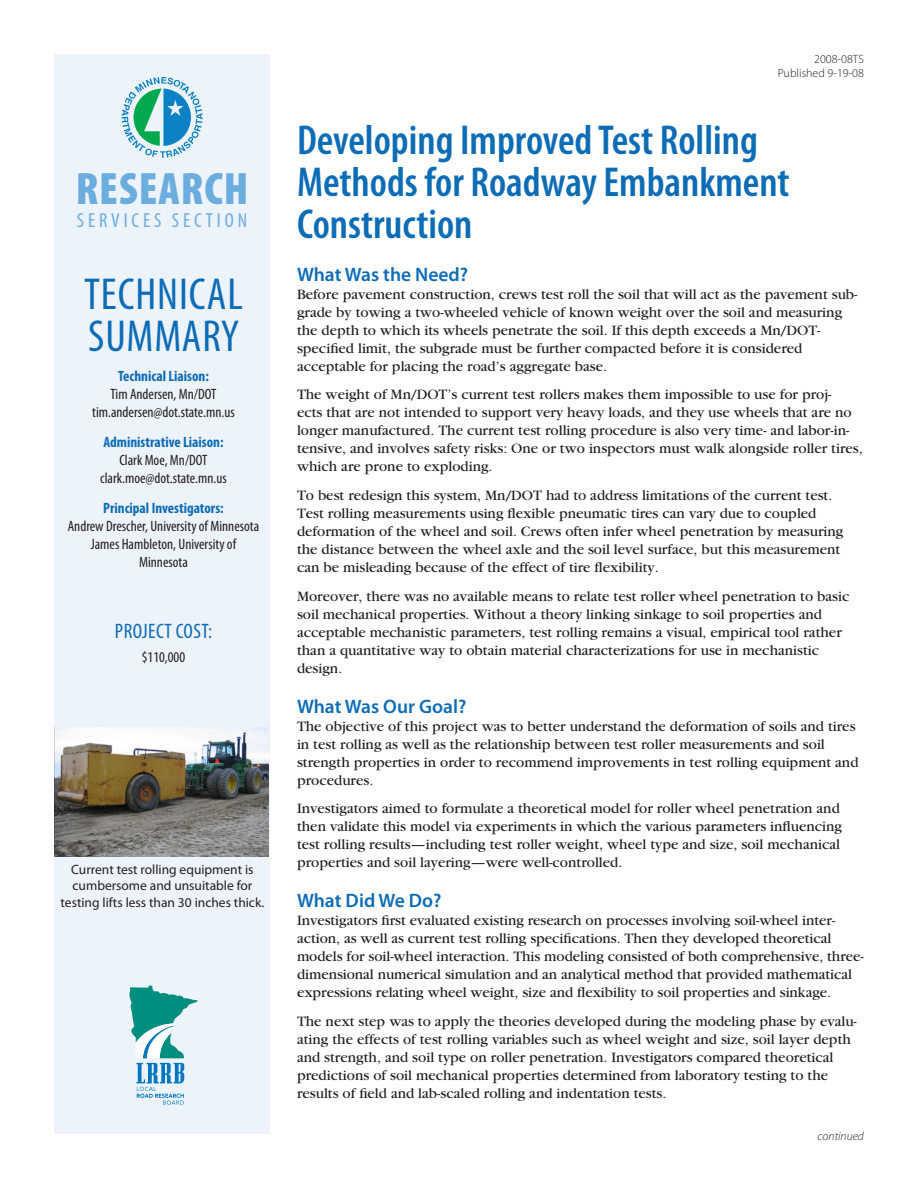
<style>
.page{position:relative;width:918px;height:1188px;background:#fff}
.page>*{position:absolute;margin:0;border:0;box-sizing:border-box;transform-origin:0 0}
.t1{font:900 condensed 45.75px "Myriad Pro";letter-spacing:.02em;color:#6caddf}
.t2{font:condensed 45px "Myriad Pro";letter-spacing:.02em;color:#0d6cb6}
.t3{font:600 condensed 42px/42px "Myriad Pro";color:#0d6cb6}
.Project_Cost__blue{font:condensed 21px "Myriad Pro";letter-spacing:.02em;color:#0d6cb6}
.t4{font:condensed 20.25px "Myriad Pro";letter-spacing:.19em;color:#6caddf}
.Subhead{font:600 19.5px "Myriad Pro";color:#0d6cb6}
.Body_Copy{font:15px/18px "Garamond";color:#231f20}
.Sidebar_page_1_name{font:condensed 15px/18px "Myriad Pro";color:#231f20;text-align:center}
.Sidebar_page_1_blue{font:700 condensed 15px "Myriad Pro";color:#0d6cb6}
.Project_cost_figure{font:condensed 15px "Myriad Pro";color:#231f20}
.Caption_centered{font:13.5px/16.2px "Myriad Pro";color:#231f20;text-align:center}
.Upper_right_page_1_t{font:300 12px "Myriad Pro";color:#231f20}
.t5{font:italic 300 12px "Myriad Pro";color:#231f20}
</style>
<div class="page">
<div style="left:54px;top:54px;width:216px;height:1080px;background:#edf3fa"></div>
<img style="left:54px;top:728px;width:215px;height:128px">
<svg style="left:122px;top:77px;width:81px;height:81px"></svg>
<svg style="left:129px;top:986px;width:68px;height:119px"></svg>
<p class="t1" style="left:76px;top:160px;width:174px">RESEARCH</p>
<p class="t4" style="left:77px;top:208px;width:172px">Services section</p>
<p class="t2" style="left:84px;top:267px;width:160px">Technical</p>
<p class="t2" style="left:88px;top:309px;width:152px">Summary</p>
<p class="Sidebar_page_1_blue" style="left:118px;top:367px;width:92px">Technical Liaison:</p>
<p class="Sidebar_page_1_name" style="left:92px;top:385px;width:144px">Tim Andersen, Mn/DOT tim.andersen@dot.state.mn.us</p>
<p class="Sidebar_page_1_blue" style="left:103px;top:433px;width:122px">Administrative Liaison:</p>
<p class="Sidebar_page_1_name" style="left:100px;top:451px;width:128px">Clark Moe, Mn/DOT clark.moe@dot.state.mn.us</p>
<p class="Sidebar_page_1_blue" style="left:103px;top:499px;width:122px">Principal Investigators:</p>
<p class="Sidebar_page_1_name" style="left:68px;top:517px;width:193px">Andrew Drescher, University of Minnesota</p>
<p class="Sidebar_page_1_name" style="left:91px;top:535px;width:147px">James Hambleton, University of<br>Minnesota</p>
<p class="Project_Cost__blue" style="left:115px;top:619px;width:99px">Proj ect cost:</p>
<p class="Project_cost_figure" style="left:142px;top:648px;width:45px">$110,000</p>
<p class="Caption_centered" style="left:61px;top:861px;width:205px">Current test rolling equipment is cumbersome and unsuitable for testing lifts less than 30 inches thick.</p>
<p class="Upper_right_page_1_t" style="left:814px;top:52px;width:51px">2008-08TS</p>
<p class="Upper_right_page_1_t" style="left:778px;top:65px;width:88px">Published 9-19-08</p>
<p class="t3" style="left:297px;top:119px;width:494px">Developing Improved Test Rolling<br>Methods for Roadway Embankment<br>Construction</p>
<p class="Subhead" style="left:297px;top:262px;width:173px">What Was the Need?</p>
<p class="Body_Copy" style="left:297px;top:285px;width:562px">Before pavement construction, crews test roll the soil that will act as the pavement sub&shy;grade by towing a two-wheeled vehicle of known weight over the soil and measuring the depth to which its wheels penetrate the soil. If this depth exceeds a Mn/DOT&shy;specified limit, the subgrade must be further compacted before it is considered acceptable for placing the road’s aggregate base.</p>
<p class="Body_Copy" style="left:297px;top:386px;width:567px">The weight of Mn/DOT’s current test rollers makes them impossible to use for proj-<br>ects that are not intended to support very heavy loads, and they use wheels that are no longer manufactured. The current test rolling procedure is also very time- and labor-in&shy;tensive, and involves safety risks: One or two inspectors must walk alongside roller tires, which are prone to exploding.</p>
<p class="Body_Copy" style="left:297px;top:487px;width:548px">To best redesign this system, Mn/DOT had to address limitations of the current test.<br>Test rolling measurements using flexible pneumatic tires can vary due to coupled deformation of the wheel and soil. Crews often infer wheel penetration by measuring the distance between the wheel axle and the soil level surface, but this measurement can be misleading because of the effect of tire flexibility.</p>
<p class="Body_Copy" style="left:297px;top:588px;width:554px">Moreover, there was no available means to relate test roller wheel penetration to basic soil mechanical properties. Without a theory linking sinkage to soil properties and acceptable mechanistic parameters, test rolling remains a visual, empirical tool rather than a quantitative way to obtain material characterizations for use in mechanistic design.</p>
<p class="Subhead" style="left:297px;top:694px;width:171px">What Was Our Goal?</p>
<p class="Body_Copy" style="left:297px;top:717px;width:563px">The objective of this project was to better understand the deformation of soils and tires in test rolling as well as the relationship between test roller measurements and soil strength properties in order to recommend improvements in test rolling equipment and procedures.</p>
<p class="Body_Copy" style="left:297px;top:800px;width:547px">Investigators aimed to formulate a theoretical model for roller wheel penetration and then validate this model via experiments in which the various parameters influencing test rolling results—including test roller weight, wheel type and size, soil mechanical properties and soil layering—were well-controlled.</p>
<p class="Subhead" style="left:297px;top:888px;width:146px">What Did We Do?</p>
<p class="Body_Copy" style="left:297px;top:912px;width:568px">Investigators first evaluated existing research on processes involving soil-wheel inter&shy;action, as well as current test rolling specifications. Then they developed theoretical models for soil-wheel interaction. This modeling consisted of both comprehensive, three&shy;dimensional numerical simulation and an analytical method that provided mathematical expressions relating wheel weight, size and flexibility to soil properties and sinkage.</p>
<p class="Body_Copy" style="left:297px;top:1012px;width:561px">The next step was to apply the theories developed during the modeling phase by evalu&shy;ating the effects of test rolling variables such as wheel weight and size, soil layer depth and strength, and soil type on roller penetration. Investigators compared theoretical predictions of soil mechanical properties determined from laboratory testing to the results of field and lab-scaled rolling and indentation tests.</p>
<p class="t5" style="left:818px;top:1129px;width:48px">continued</p>
</div>
